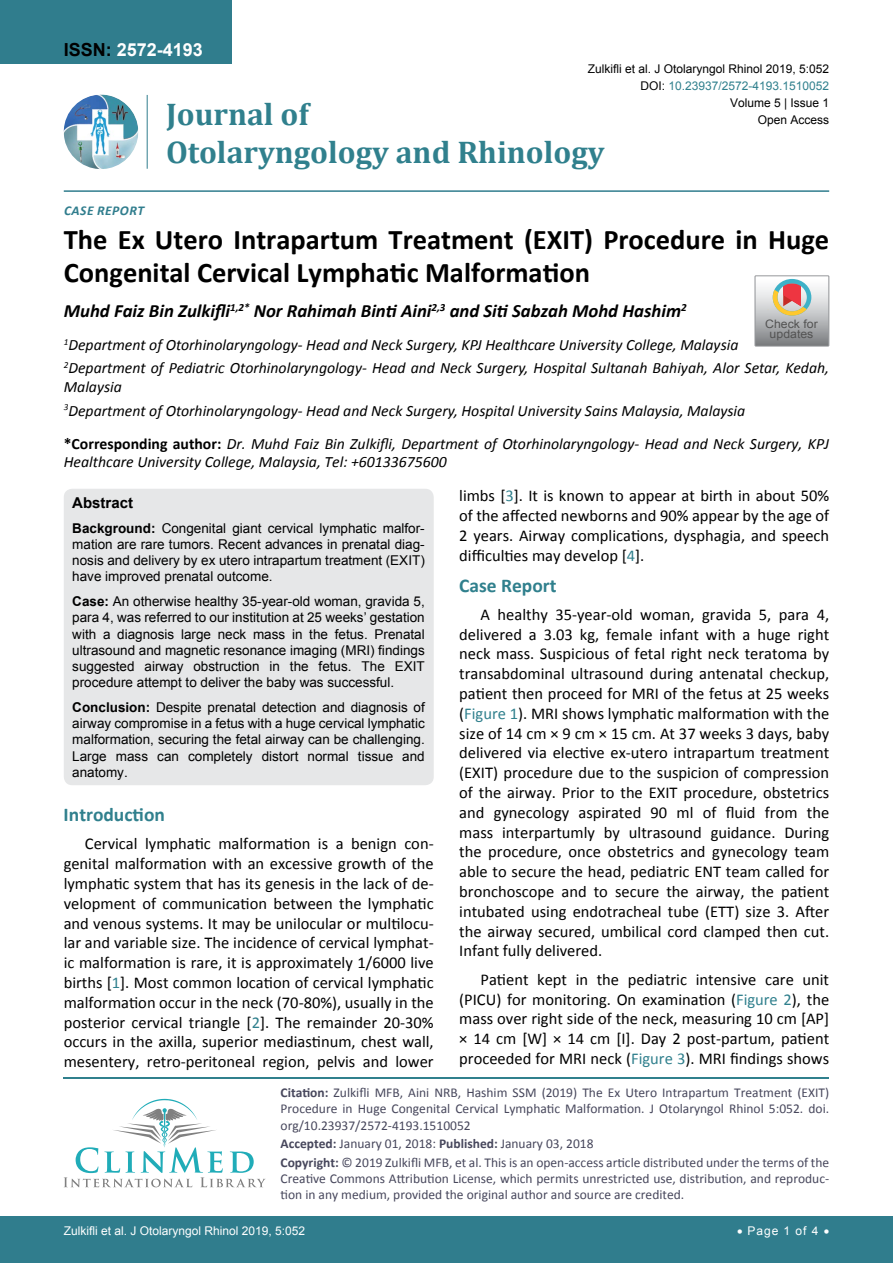
<style>
.page{position:relative;width:893px;height:1263px;background:#fff}
.page>*{position:absolute;margin:0;border:0;box-sizing:border-box;transform-origin:0 0}
.t1{font:700 31.5px/37.8px "Cambria";color:#30808d}
.t2{font:700 28.5px/33px "Calibri";color:#000}
.t3{font:700 19.5px "Calibri";color:#30808d}
.t4{font:italic 700 18.75px "Calibri";color:#000}
.t5{font:700 18px "Arial";color:#fff}
.t6{font:16.5px/19.8px "Calibri";color:#000;text-align:justify}
.t7{font:italic 15.75px/23.1px "Calibri";color:#000}
.t8{font:700 15px "Arial";color:#000}
.t9{font:13.5px/16.2px "Arial";color:#000;text-align:justify}
.t10{font:13.5px/16.2px "Calibri";color:#47475c}
.t11{font:italic 700 13.5px "Calibri";letter-spacing:.04em;color:#307d8d}
.t12{font:12px "Arial";color:#000}
.t13{font:12px "Arial";color:#fff}
.t14{font:12px "Arial";color:#30808d}
.t15{font:11.7px/10.1px "Arial";color:#535353;text-align:center;scale:1.06 1}
.s1{color:#000}
.s2{font-weight:700;font-style:normal}
.s3{color:#30808d}
.s4{font-weight:700}
</style>
<div class="page">
<hr style="left:64px;top:1077px;width:765px;height:1px;background:#30808d">
<svg style="left:64px;top:1099px;width:202px;height:88px"></svg>
<img style="left:64px;top:95px;width:74px;height:74px;border-radius:37px">
<hr style="left:147px;top:95px;width:1px;height:74px;background:#307d8d">
<hr style="left:64px;top:190px;width:765px;height:2px;background:#307d8d">
<div style="left:0;top:1217px;width:893px;height:46px;background:#307d8d"></div>
<div style="left:0;top:0;width:231px;height:64px;background:#307d8d"></div>
<div style="left:64px;top:489px;width:370px;height:296px;background:#e6e7e8;border-radius:9px"></div>
<svg style="left:755px;top:276px;width:74px;height:70px;background:#bdb6b3"></svg>
<p class="t5" style="left:64px;top:38px;width:141px"><span class="s1">ISSN:</span> 2572-4193</p>
<p class="t12" style="left:588px;top:60px;width:243px">Zulkifli et al. J Otolaryngol Rhinol 2019, 5:052</p>
<p class="t11" style="left:64px;top:202px;width:82px">Case Repor t</p>
<h1 class="t1" style="left:166px;top:94px;width:440px">Journal of<br>Otolaryngology and Rhinology</h1>
<p class="t14" style="left:640px;top:78px;width:190px"><span class="s1">DOI:</span> 10.23937/2572-4193.1510052</p>
<p class="t12" style="left:758px;top:112px;width:73px">Open Access</p>
<p class="t12" style="left:730px;top:95px;width:101px">Volume 5 | Issue 1</p>
<h2 class="t2" style="left:64px;top:223px;width:767px">The Ex Utero Intrapartum Treatment (EXIT) Procedure in Huge<br>Congenital Cervical Lymphatic Malformation</h2>
<p class="t4" style="left:64px;top:299px;width:624px">Muhd Faiz Bin Zulkifli<sup>1,2*</sup> Nor Rahimah Binti Aini<sup>2,3</sup> and Siti Sabzah Mohd Hashim<sup>2</sup></p>
<p class="t7" style="left:64px;top:333px;width:767px"><sup>1</sup>Department of Otorhinolaryngology- Head and Neck Surgery, KPJ Healthcare University College, Malaysia<br><sup>2</sup>Department of Pediatric Otorhinolaryngology- Head and Neck Surgery, Hospital Sultanah Bahiyah, Alor Setar, Kedah,</p>
<p class="t7" style="left:64px;top:375px;width:683px">Malaysia<br><sup>3</sup>Department of Otorhinolaryngology- Head and Neck Surgery, Hospital University Sains Malaysia, Malaysia</p>
<p class="t7" style="left:64px;top:433px;width:767px;line-height:18.9px"><span class="s2">*Corresponding author:</span> Dr. Muhd Faiz Bin Zulkifli, Department of Otorhinolaryngology- Head and Neck Surgery, KPJ<br>Healthcare University College, Malaysia, Tel: +60133675600</p>
<p class="t6" style="left:459px;top:486px;width:371px">limbs [<span class="s3">3</span>]. It is known to appear at birth in about 50% of the affected newborns and 90% appear by the age of 2 years. Airway complications, dysphagia, and speech difficulties may develop [<span class="s3">4</span>].</p>
<p class="t3" style="left:459px;top:573px;width:99px">Case Report</p>
<p class="t6" style="left:459px;top:604px;width:371px;text-indent:21px">A healthy 35-year-old woman, gravida 5, para 4, delivered a 3.03 kg, female infant with a huge right neck mass. Suspicious of fetal right neck teratoma by transabdominal ultrasound during antenatal checkup, patient then proceed for MRI of the fetus at 25 weeks (<span class="s3">Figure 1</span>). MRI shows lymphatic malformation with the size of 14 cm × 9 cm × 15 cm. At 37 weeks 3 days, baby delivered via elective ex-utero intrapartum treatment (EXIT) procedure due to the suspicion of compression of the airway. Prior to the EXIT procedure, obstetrics and gynecology aspirated 90 ml of fluid from the mass interpartumly by ultrasound guidance. During the procedure, once obstetrics and gynecology team able to secure the head, pediatric ENT team called for bronchoscope and to secure the airway, the patient intubated using endotracheal tube (ETT) size 3. After the airway secured, umbilical cord clamped then cut.<br>Infant fully delivered.</p>
<p class="t6" style="left:459px;top:969px;width:371px;text-indent:21px">Patient kept in the pediatric intensive care unit (PICU) for monitoring. On examination (<span class="s3">Figure 2</span>), the mass over right side of the neck, measuring 10 cm [AP] × 14 cm [W] × 14 cm [I]. Day 2 post-partum, patient proceeded for MRI neck (<span class="s3">Figure 3</span>). MRI findings shows</p>
<p class="t15" style="left:765px;top:319px;width:51px">Check for updates</p>
<p class="t8" style="left:72px;top:493px;width:62px">Abstract</p>
<p class="t9" style="left:72px;top:520px;width:354px"><span class="s4">Background:</span> Congenital giant cervical lymphatic malfor&shy;mation are rare tumors. Recent advances in prenatal diag&shy;nosis and delivery by ex utero intrapartum treatment (EXIT) have improved prenatal outcome.</p>
<p class="t9" style="left:72px;top:593px;width:354px"><span class="s4">Case:</span> An otherwise healthy 35-year-old woman, gravida 5, para 4, was referred to our institution at 25 weeks’ gestation with a diagnosis large neck mass in the fetus. Prenatal ultrasound and magnetic resonance imaging (MRI) findings suggested airway obstruction in the fetus. The EXIT procedure attempt to deliver the baby was successful.</p>
<p class="t9" style="left:72px;top:699px;width:354px"><span class="s4">Conclusion:</span> Despite prenatal detection and diagnosis of airway compromise in a fetus with a huge cervical lymphatic malformation, securing the fetal airway can be challenging.<br>Large mass can completely distort normal tissue and anatomy.</p>
<p class="t3" style="left:64px;top:802px;width:103px">Introduction</p>
<p class="t6" style="left:64px;top:834px;width:372px;text-indent:21px">Cervical lymphatic malformation is a benign con&shy;genital malformation with an excessive growth of the lymphatic system that has its genesis in the lack of de&shy;velopment of communication between the lymphatic and venous systems. It may be unilocular or multilocu&shy;lar and variable size. The incidence of cervical lymphat&shy;ic malformation is rare, it is approximately 1/6000 live births [<span class="s3">1</span>]. Most common location of cervical lymphatic malformation occur in the neck (70-80%), usually in the posterior cervical triangle [<span class="s3">2</span>]. The remainder 20-30% occurs in the axilla, superior mediastinum, chest wall, mesentery, retro-peritoneal region, pelvis and lower</p>
<p class="t10" style="left:281px;top:1084px;width:550px;text-align:justify"><span class="s4">Citation:</span> Zulkifli MFB, Aini NRB, Hashim SSM (2019) The Ex Utero Intrapartum Treatment (EXIT)<br>Procedure in Huge Congenital Cervical Lymphatic Malformation. J Otolaryngol Rhinol 5:052. doi. org/10.23937/2572-4193.1510052</p>
<p class="t10" style="left:281px;top:1134px;width:550px;line-height:18.6px"><span class="s4">Accepted:</span> January 01, 2018: <span class="s4">Published:</span> January 03, 2018<br><span class="s4">Copyright:</span> © 2019 Zulkifli MFB, et al. This is an open-access article distributed under the terms of the</p>
<p class="t10" style="left:281px;top:1170px;width:550px">Creative Commons Attribution License, which permits unrestricted use, distribution, and reproduc&shy;tion in any medium, provided the original author and source are credited.</p>
<p class="t13" style="left:64px;top:1223px;width:243px">Zulkifli et al. J Otolaryngol Rhinol 2019, 5:052</p>
<p class="t13" style="left:737px;top:1223px;width:94px">• Page 1 of 4 •</p>
</div>
